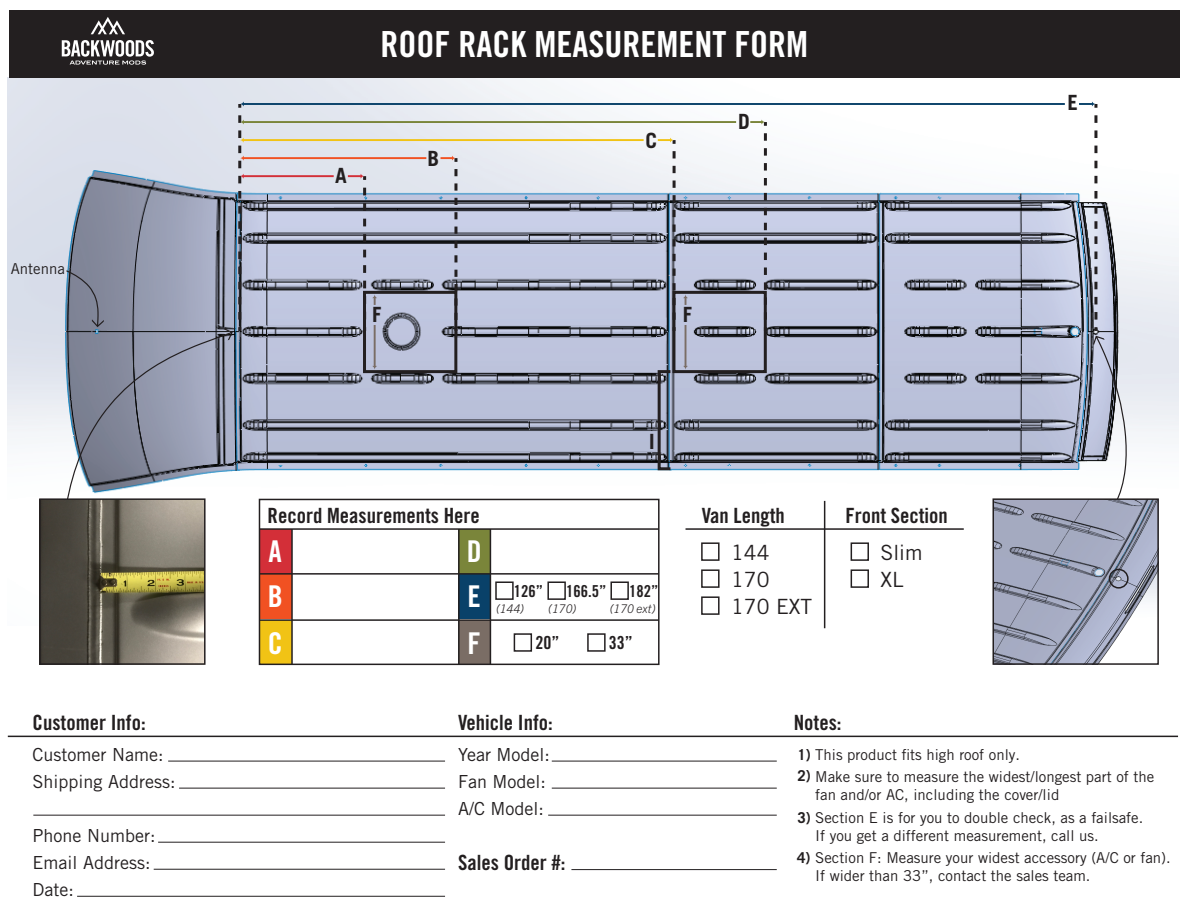
<style>
.page{position:relative;width:1188px;height:918px;background:#fff}
.page>*{position:absolute;margin:0;border:0;box-sizing:border-box;transform-origin:0 0}
.t1{font:36px "Trade Gothic LT Pro Bd Cn 20";color:#fff}
.t2{font:30px/45.9px "Trade Gothic LT Pro Bd Cn 20";color:#fff;text-align:justify}
.t3{font:21px "Trade Gothic LT Pro Bd Cn 20";color:#231f20}
.t4{font:21px/27px "Trade Gothic LT Pro";color:#231f20}
.t5{font:700 21px "Trade Gothic LT Pro";color:#231f20}
.t6{font:18px/27px "Trade Gothic LT Pro";color:#231f20}
.t7{font:18px "Trade Gothic LT Pro Bd Cn 20";color:#231f20}
.t8{font:16.5px "Trade Gothic LT Pro Bd Cn 20";color:#231f20}
.t9{font:15px/18px "Trade Gothic LT Pro";color:#231f20}
.t10{font:italic 300 12px "Trade Gothic Next LT Pro";color:#231f20}
.s1{font-weight:700}
</style>
<div class="page">
<img style="left:8px;top:77px;width:1170px;height:549px">
<div style="left:9px;top:10px;width:1171px;height:68px;background:#231f20"></div>
<svg style="left:62px;top:40px;width:92px;height:25px"></svg>
<svg style="left:91px;top:17px;width:34px;height:17px"></svg>
<hr style="left:8px;top:736px;width:1170px;height:1px;background:#231f20">
<div style="left:1044px;top:94px;width:19px;height:19px;background:#fff"></div>
<img style="left:996px;top:501px;width:160px;height:161px">
<div style="left:993px;top:498px;width:166px;height:167px;border:2px solid #231f20"></div>
<img style="left:42px;top:501px;width:161px;height:161px">
<div style="left:39px;top:498px;width:167px;height:167px;border:2px solid #231f20"></div>
<hr style="left:686px;top:528px;width:278px;height:2px;background:#231f20">
<div style="left:259px;top:529px;width:33px;height:45px;background:#d32f38"></div>
<div style="left:259px;top:575px;width:33px;height:44px;background:#f15122"></div>
<div style="left:259px;top:620px;width:33px;height:45px;background:#f1c315"></div>
<div style="left:458px;top:529px;width:33px;height:45px;background:#7a853a"></div>
<div style="left:458px;top:575px;width:33px;height:44px;background:#094169"></div>
<div style="left:458px;top:620px;width:33px;height:45px;background:#7a6d65"></div>
<div style="left:259px;top:499px;width:401px;height:166px;border:2px solid #231f20"></div>
<hr style="left:259px;top:528px;width:400px;height:2px;background:#231f20">
<hr style="left:259px;top:573px;width:400px;height:2px;background:#231f20">
<hr style="left:259px;top:619px;width:400px;height:2px;background:#231f20">
<hr style="left:291px;top:529px;width:2px;height:135px;background:#231f20">
<hr style="left:458px;top:529px;width:2px;height:135px;background:#231f20">
<hr style="left:490px;top:529px;width:1px;height:135px;background:#231f20">
<div style="left:701px;top:542px;width:19px;height:19px;border:2px solid #231f20"></div>
<div style="left:514px;top:633px;width:18px;height:19px;border:2px solid #231f20"></div>
<div style="left:701px;top:569px;width:19px;height:19px;border:2px solid #231f20"></div>
<div style="left:701px;top:596px;width:19px;height:19px;border:2px solid #231f20"></div>
<div style="left:851px;top:542px;width:18px;height:19px;border:2px solid #231f20"></div>
<div style="left:851px;top:569px;width:18px;height:19px;border:2px solid #231f20"></div>
<hr style="left:824px;top:501px;width:1px;height:127px;background:#231f20">
<hr style="left:168px;top:761px;width:277px;height:1px;background:#231f20">
<hr style="left:179px;top:788px;width:266px;height:1px;background:#231f20">
<hr style="left:33px;top:815px;width:412px;height:1px;background:#231f20">
<hr style="left:552px;top:761px;width:225px;height:1px;background:#231f20">
<hr style="left:552px;top:788px;width:225px;height:1px;background:#231f20">
<hr style="left:548px;top:815px;width:229px;height:1px;background:#231f20">
<hr style="left:571px;top:869px;width:206px;height:1px;background:#231f20">
<hr style="left:158px;top:842px;width:287px;height:1px;background:#231f20">
<hr style="left:154px;top:869px;width:291px;height:1px;background:#231f20">
<hr style="left:77px;top:896px;width:368px;height:1px;background:#231f20">
<div style="left:1109px;top:569px;width:20px;height:20px;border:2px solid #231f20;border-radius:50%"></div>
<div style="left:587px;top:633px;width:19px;height:19px;border:2px solid #231f20"></div>
<div style="left:495px;top:581px;width:19px;height:19px;border:2px solid #231f20"></div>
<div style="left:547px;top:581px;width:19px;height:19px;border:2px solid #231f20"></div>
<div style="left:610px;top:581px;width:19px;height:19px;border:2px solid #231f20"></div>
<svg style="left:1093px;top:327px;width:34px;height:178px"></svg>
<svg style="left:1079px;top:101px;width:18px;height:219px"></svg>
<svg style="left:66px;top:101px;width:999px;height:404px"></svg>
<p class="t9" style="left:11px;top:259px;width:56px">Antenna</p>
<h1 class="t1" style="left:380px;top:22px;width:429px">ROOF RACK MEASUREMENT FORM</h1>
<h3 class="t5" style="left:335px;top:162px;width:13px">A</h3>
<h3 class="t5" style="left:427px;top:146px;width:13px">B</h3>
<h3 class="t5" style="left:372px;top:302px;width:11px">F</h3>
<h3 class="t5" style="left:645px;top:127px;width:13px">C</h3>
<h3 class="t5" style="left:738px;top:109px;width:13px">D</h3>
<h3 class="t5" style="left:683px;top:302px;width:11px">F</h3>
<h3 class="t3" style="left:268px;top:502px;width:214px">Record Measurements Here</h3>
<h2 class="t2" style="left:268px;top:528px;width:16px">A B C</h2>
<h2 class="t2" style="left:467px;top:528px;width:16px">D E F</h2>
<p class="t8" style="left:514px;top:581px;width:31px">126”</p>
<p class="t8" style="left:566px;top:581px;width:42px">166.5”</p>
<p class="t8" style="left:629px;top:581px;width:31px">182”</p>
<p class="t10" style="left:496px;top:600px;width:30px">(144)</p>
<p class="t10" style="left:548px;top:600px;width:30px">(170)</p>
<p class="t10" style="left:610px;top:600px;width:47px">(170 ext)</p>
<p class="t7" style="left:535px;top:632px;width:25px">20”</p>
<p class="t7" style="left:609px;top:632px;width:25px">33”</p>
<h3 class="t3" style="left:702px;top:502px;width:85px">Van Length</h3>
<h3 class="t3" style="left:845px;top:502px;width:104px">Front Section</h3>
<h3 class="t4" style="left:731px;top:539px;width:83px">144<br>170<br>170 EXT</h3>
<h3 class="t4" style="left:881px;top:539px;width:43px">Slim<br>XL</h3>
<h3 class="t5" style="left:1068px;top:90px;width:12px">E</h3>
<h3 class="t3" style="left:33px;top:710px;width:115px">Customer Info:</h3>
<h3 class="t3" style="left:458px;top:710px;width:96px">Vehicle Info:</h3>
<h3 class="t3" style="left:794px;top:710px;width:49px">Notes:</h3>
<p class="t6" style="left:33px;top:741px;width:145px">Customer Name:<br>Shipping Address:</p>
<p class="t6" style="left:33px;top:822px;width:124px">Phone Number:<br>Email Address:<br>Date:</p>
<p class="t6" style="left:458px;top:741px;width:93px">Year Model:<br>Fan Model:<br>A/C Model:</p>
<p class="t9" style="left:797px;top:745px;width:224px"><span class="s1">1)</span> This product fits high roof only.</p>
<p class="t9" style="left:815px;top:768px;width:341px;text-indent:-18px"><span class="s1">2)</span> Make sure to measure the widest/longest part of the fan and/or AC, including the cover/lid</p>
<p class="t9" style="left:815px;top:808px;width:330px;text-indent:-18px"><span class="s1">3)</span> Section E is for you to double check, as a failsafe.<br>If you get a different measurement, call us.</p>
<p class="t9" style="left:815px;top:849px;width:357px;text-indent:-18px"><span class="s1">4)</span> Section F: Measure your widest accessory (A/C or fan).<br>If wider than 33”, contact the sales team.</p>
<h3 class="t3" style="left:458px;top:849px;width:109px">Sales Order #:</h3>
</div>
